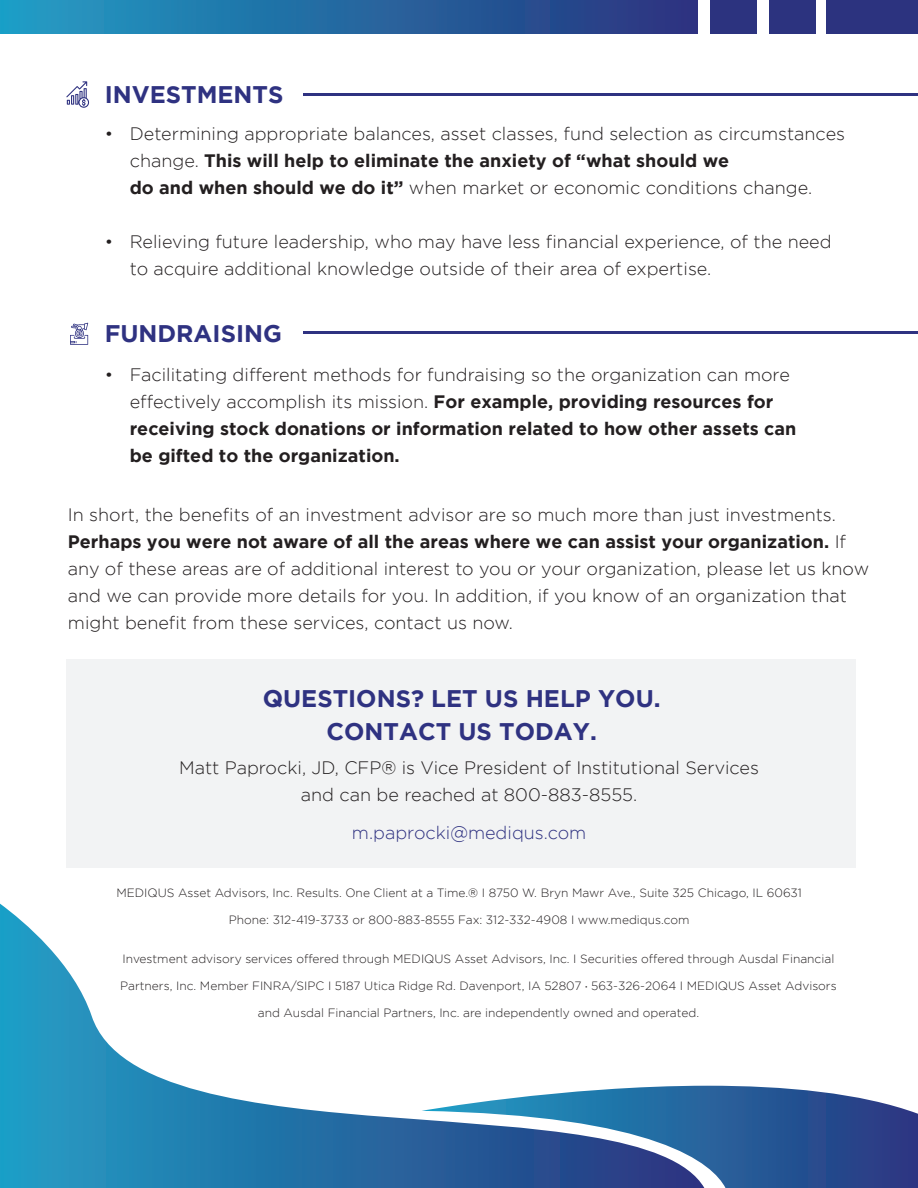
<style>
.page{position:relative;width:918px;height:1188px;background:#fff}
.page>*{position:absolute;margin:0;border:0;box-sizing:border-box;transform-origin:0 0}
.t1{font:700 24px/33px "Gotham";color:#2f3281;text-align:center}
.t2{font:300 18px/27px "Gotham";color:#231f20}
.t3{font:700 18px/27px "Gotham";color:#231f20}
.t4{font:300 18px "Gotham";color:#2f3281}
.t5{font:300 12px "Gotham";color:#231f20}
.s1{font-weight:700}
.s2{font-weight:300}
.s3{font-family:"Myriad Pro";font-weight:400}
</style>
<div class="page">
<hr style="left:303px;top:93px;width:615px;height:3px;background:#2f3281">
<hr style="left:303px;top:331px;width:615px;height:3px;background:#2f3281">
<div style="left:0;top:0;width:698px;height:33px;background:linear-gradient(to right,#209ec4,#2a327e)"></div>
<div style="left:710px;top:0;width:46px;height:33px;background:#2c337f"></div>
<div style="left:769px;top:0;width:47px;height:33px;background:#2c337f"></div>
<div style="left:826px;top:0;width:92px;height:33px;background:#2c337f"></div>
<svg style="left:70px;top:323px;width:18px;height:22px"></svg>
<svg style="left:66px;top:81px;width:23px;height:27px"></svg>
<div style="left:66px;top:659px;width:789px;height:209px;background:#f2f3f4"></div>
<svg style="left:704px;top:1086px;width:214px;height:102px;background:#3a5d99"></svg>
<svg style="left:0;top:904px;width:704px;height:284px"></svg>
<h1 class="t1" style="left:105px;top:78px;width:180px">INVESTMENTS</h1>
<p class="t2" style="left:130px;top:120px;width:717px">Determining appropriate balances, asset classes, fund selection as circumstances change. <span class="s1">This will help to eliminate the anxiety of “what should we<br>do and when should we do it”</span> when market or economic conditions change.</p>
<p class="t2" style="left:130px;top:228px;width:703px">Relieving future leadership, who may have less financial experience, of the need to acquire additional knowledge outside of their area of expertise.</p>
<p class="t2" style="left:105px;top:120px;width:10px">•</p>
<p class="t2" style="left:105px;top:228px;width:10px">•</p>
<h1 class="t1" style="left:105px;top:316px;width:179px">FUNDRAISING</h1>
<p class="t2" style="left:105px;top:361px;width:10px">•</p>
<p class="t3" style="left:130px;top:361px;width:668px"><span class="s2">Facilitating different methods for fundraising so the organization can more effectively accomplish its mission.</span> For example, providing resources for receiving stock donations or information related to how other assets can be gifted to the organization.</p>
<p class="t2" style="left:68px;top:501px;width:803px">In short, the benefits of an investment advisor are so much more than just investments.<br><span class="s1">Perhaps you were not aware of all the areas where we can assist your organization.</span> If any of these areas are of additional interest to you or your organization, please let us know and we can provide more details for you. In addition, if you know of an organization that might benefit from these services, contact us now.</p>
<h1 class="t1" style="left:263px;top:681px;width:399px">QUESTIONS? LET US HELP YOU.<br>CONTACT US TODAY.</h1>
<p class="t2" style="left:179px;top:754px;width:581px;text-align:center">Matt Paprocki, JD, CFP® is Vice President of Institutional Services and can be reached at 800-883-8555.</p>
<p class="t4" style="left:352px;top:823px;width:236px">m.paprocki@mediqus.com</p>
<p class="t5" style="left:116px;top:886px;width:687px">MEDIQUS Asset Advisors, Inc. Results. One Client at a Time.® I 8750 W. Bryn Mawr Ave., Suite 325 Chicago, IL 60631</p>
<p class="t5" style="left:229px;top:913px;width:462px">Phone: 312-419-3733 or 800-883-8555 Fax: 312-332-4908 I www.mediqus.com</p>
<p class="t5" style="left:123px;top:953px;width:713px">Investment advisory services offered through MEDIQUS Asset Advisors, Inc. I Securities offered through Ausdal Financial</p>
<p class="t5" style="left:120px;top:980px;width:718px">Partners, Inc. Member FINRA/SIPC I 5187 Utica Ridge Rd. Davenport, IA 52807 <span class="s3">∙</span> 563-326-2064 I MEDIQUS Asset Advisors</p>
<p class="t5" style="left:258px;top:1007px;width:443px">and Ausdal Financial Partners, Inc. are independently owned and operated.</p>
</div>
